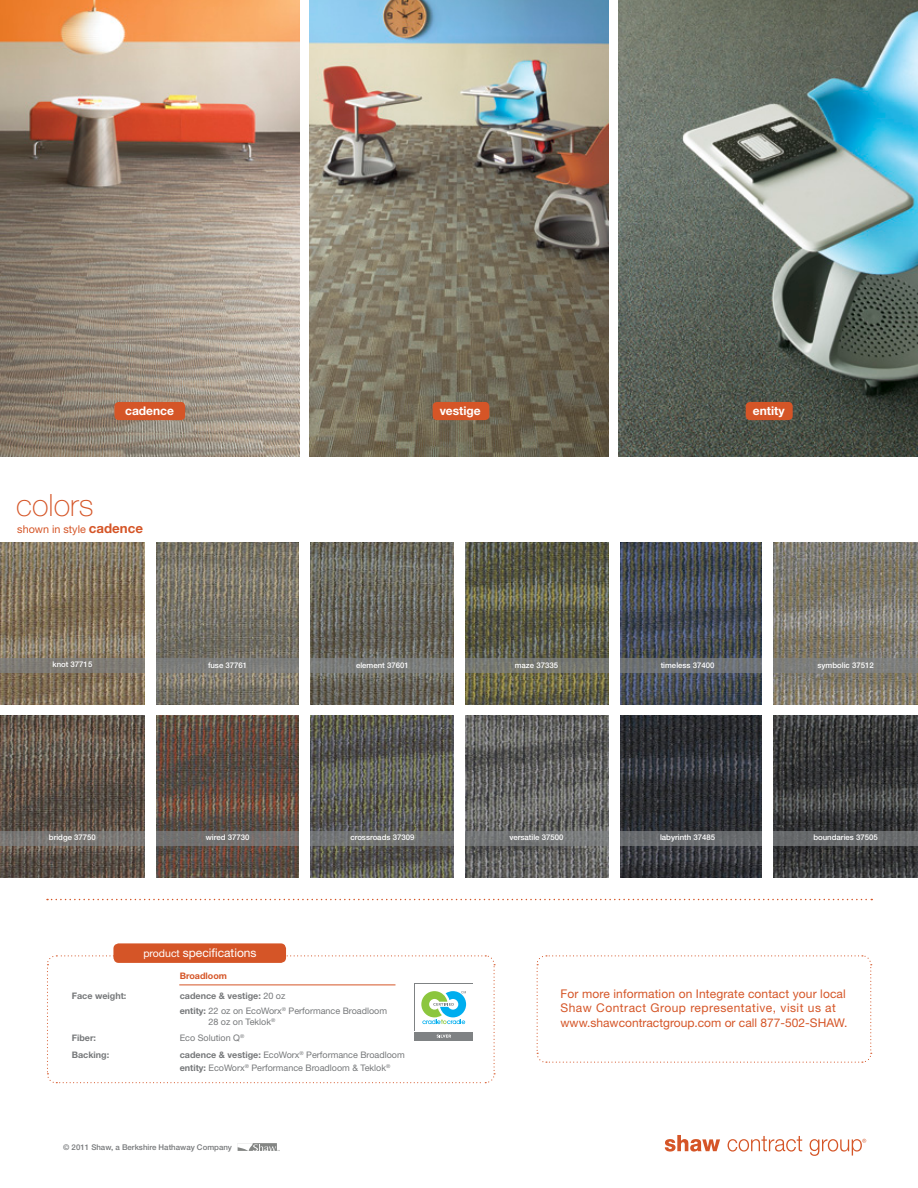
<style>
.page{position:relative;width:918px;height:1188px;background:#fff}
.page>*{position:absolute;margin:0;border:0;box-sizing:border-box;transform-origin:0 0}
.t1{font:100 30.75px "Helvetica Neue";color:#d55527}
.t2{font:12px/14.5px "Helvetica Neue";letter-spacing:.01em;color:#d55527}
.t3{font:12px "Helvetica Neue";color:#fff}
.t4{font:700 12px "Helvetica Neue";color:#fff}
.t5{font:10.8px "Helvetica Neue";color:#d55527}
.t6{font:9px/14.2px "Helvetica Neue";color:#76787a}
.t7{font:700 9px "Helvetica Neue";color:#76787a}
.t8{font:700 9px "Helvetica Neue";color:#d55527}
.t9{font:500 7.8px "Helvetica Neue";color:#fff}
.t10{font:500 7.8px "Helvetica Neue";color:#76787a}
.s1{font-weight:700;font-size:13.35px}
.s2{font-size:10.5px}
.s3{font-weight:700}
</style>
<div class="page">
<img style="left:0;top:543px;width:144px;height:162px">
<img style="left:156px;top:543px;width:143px;height:162px">
<img style="left:310px;top:543px;width:144px;height:162px">
<img style="left:465px;top:543px;width:144px;height:162px">
<img style="left:620px;top:543px;width:142px;height:162px">
<img style="left:773px;top:543px;width:145px;height:162px">
<svg style="left:0;top:658px;width:918px;height:14px;background:#797a78"></svg>
<img style="left:0;top:715px;width:144px;height:162px">
<img style="left:156px;top:715px;width:143px;height:162px">
<img style="left:310px;top:715px;width:144px;height:162px">
<img style="left:465px;top:715px;width:144px;height:162px">
<img style="left:620px;top:715px;width:142px;height:162px">
<img style="left:773px;top:715px;width:145px;height:162px">
<svg style="left:536px;top:955px;width:336px;height:108px"></svg>
<div style="left:113px;top:943px;width:173px;height:20px;background:#d55527;border-radius:5px"></div>
<svg style="left:665px;top:1135px;width:55px;height:17px"></svg>
<svg style="left:728px;top:1136px;width:74px;height:16px"></svg>
<svg style="left:810px;top:1139px;width:56px;height:17px"></svg>
<svg style="left:238px;top:1143px;width:42px;height:8px"></svg>
<svg style="left:47px;top:899px;width:825px;height:1px"></svg>
<img style="left:0;top:0;width:299px;height:457px">
<svg style="left:0;top:831px;width:918px;height:14px;background:#717272"></svg>
<div style="left:145px;top:532px;width:10px;height:356px;background:#fff"></div>
<img style="left:619px;top:0;width:299px;height:457px">
<img style="left:309px;top:0;width:300px;height:457px">
<div style="left:300px;top:532px;width:10px;height:356px;background:#fff"></div>
<div style="left:455px;top:532px;width:10px;height:356px;background:#fff"></div>
<div style="left:609px;top:532px;width:11px;height:356px;background:#fff"></div>
<div style="left:763px;top:532px;width:10px;height:356px;background:#fff"></div>
<div style="left:114px;top:402px;width:71px;height:18px;background:#d55527;border-radius:4px"></div>
<div style="left:433px;top:402px;width:56px;height:18px;background:#d55527;border-radius:4px"></div>
<div style="left:746px;top:402px;width:47px;height:18px;background:#d55527;border-radius:4px"></div>
<svg style="left:47px;top:955px;width:448px;height:129px"></svg>
<h1 class="t1" style="left:16px;top:488px;width:79px">colors</h1>
<h2 class="t4" style="left:125px;top:403px;width:50px">cadence</h2>
<h2 class="t4" style="left:440px;top:403px;width:43px">vestige</h2>
<h2 class="t4" style="left:753px;top:403px;width:33px">entity</h2>
<p class="t5" style="left:17px;top:523px;width:127px">shown in style <span class="s1">cadence</span></p>
<p class="t9" style="left:53px;top:660px;width:41px">knot 37715</p>
<p class="t9" style="left:208px;top:660px;width:41px">fuse 37761</p>
<p class="t9" style="left:356px;top:660px;width:54px">element 37601</p>
<p class="t9" style="left:515px;top:660px;width:45px">maze 37335</p>
<p class="t9" style="left:661px;top:660px;width:55px">timeless 37400</p>
<p class="t9" style="left:817px;top:660px;width:58px">symbolic 37512</p>
<p class="t9" style="left:49px;top:833px;width:49px">bridge 37750</p>
<p class="t9" style="left:206px;top:833px;width:45px">wired 37730</p>
<p class="t9" style="left:350px;top:833px;width:66px">crossroads 37309</p>
<p class="t9" style="left:509px;top:833px;width:56px">versatile 37500</p>
<p class="t9" style="left:660px;top:833px;width:57px">labyrinth 37485</p>
<p class="t9" style="left:813px;top:833px;width:66px">boundaries 37505</p>
<h2 class="t3" style="left:143px;top:946px;width:115px"><span class="s2">product</span> specifications</h2>
<p class="t8" style="left:180px;top:970px;width:49px">Broadloom</p>
<p class="t7" style="left:72px;top:991px;width:56px">Face weight:</p>
<p class="t6" style="left:180px;top:989px;width:209px"><span class="s3">cadence &amp; vestige:</span> 20 oz<br><span class="s3">entity:</span> 22 oz on EcoWorx<sup>®</sup> Performance Broadloom</p>
<p class="t6" style="left:208px;top:1014px;width:68px">28 oz on Teklok<sup>®</sup></p>
<p class="t7" style="left:72px;top:1032px;width:26px">Fiber:</p>
<p class="t6" style="left:180px;top:1031px;width:66px">Eco Solution Q<sup>®</sup></p>
<p class="t7" style="left:72px;top:1049px;width:39px">Backing:</p>
<p class="t6" style="left:180px;top:1048px;width:227px;line-height:13.4px"><span class="s3">cadence &amp; vestige:</span> EcoWorx<sup>®</sup> Performance Broadloom <span class="s3">entity:</span> EcoWorx<sup>®</sup> Performance Broadloom &amp; Teklok<sup>®</sup></p>
<p class="t10" style="left:63px;top:1142px;width:170px">© 2011 Shaw, a Berkshire Hathaway Company</p>
<h2 class="t2" style="left:561px;top:986px;width:288px">For more information on Integrate contact your local<br>Shaw Contract Group representative, visit us at www.shawcontractgroup.com or call 877-502-SHAW.</h2>
</div>
